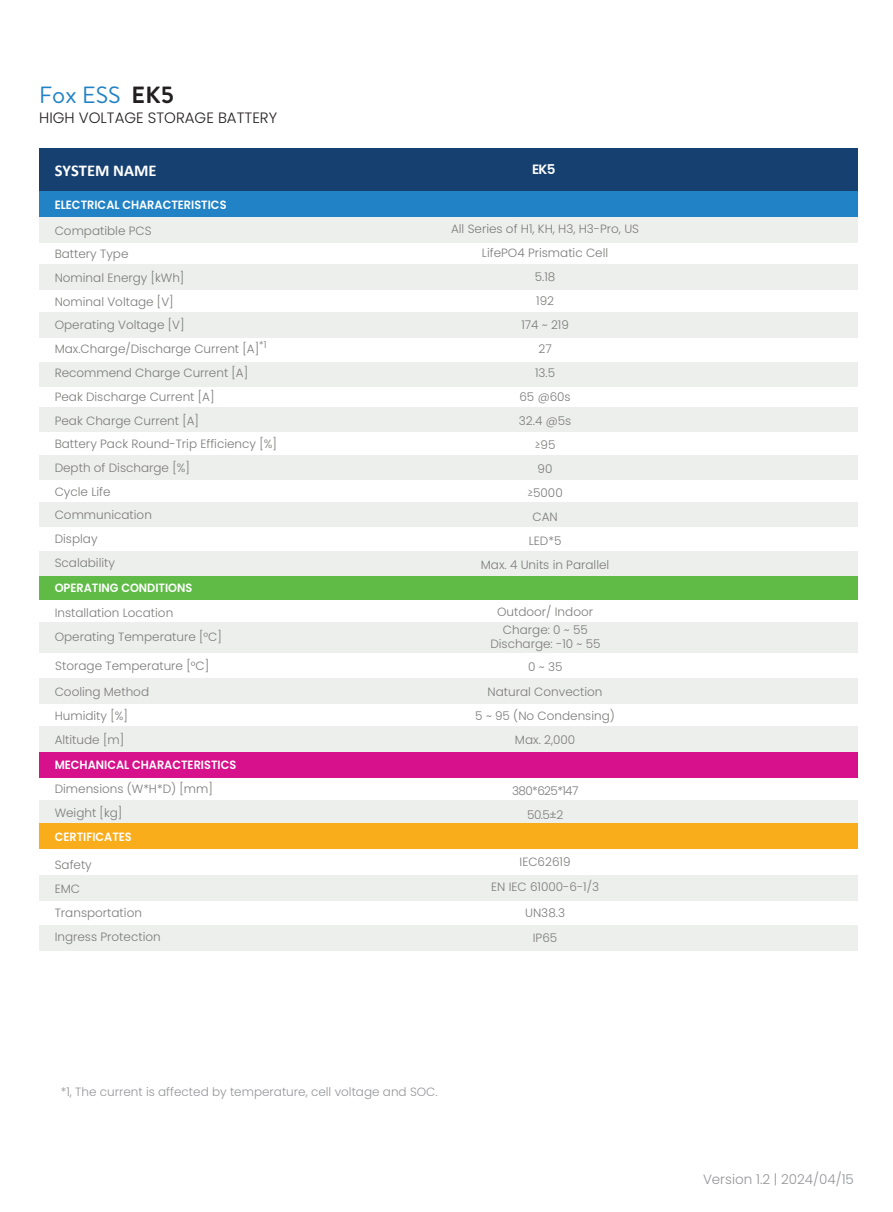
<style>
.page{position:relative;width:893px;height:1212px;background:#fff}
.page>*{position:absolute;margin:0;border:0;box-sizing:border-box;transform-origin:0 0}
.t1{font:23.4px "Brandon Text";color:#2183c5}
.t2{font:700 16.5px "Calibri";color:#fff}
.t3{font:300 15px "Poppins";color:#231f20}
.t4{font:300 13.5px "Poppins";color:#939598}
.t5{font:600 13.5px "Poppins";color:#fff}
.t6{font:300 12px/24px "Poppins";color:#7b7b7a}
.t7{font:600 12px "Poppins";color:#fff;scale:.94 1}
.t8{font:300 12px "Poppins";color:#939598}
.t9{font:300 12px/24px "Poppins";letter-spacing:-.05em;color:#7b7b7a;text-align:center}
.t10{font:300 9.6px "Poppins";color:#7b7b7a}
.s1{font-weight:700;color:#231f20}
</style>
<div class="page">
<div style="left:39px;top:148px;width:818px;height:43px;background:#15406f"></div>
<div style="left:39px;top:191px;width:818px;height:26px;background:#2183c5"></div>
<div style="left:39px;top:217px;width:818px;height:26px;background:#edefed"></div>
<div style="left:39px;top:574px;width:818px;height:26px;background:#5fbb46"></div>
<div style="left:39px;top:265px;width:818px;height:25px;background:#edefed"></div>
<div style="left:39px;top:312px;width:818px;height:26px;background:#edefed"></div>
<div style="left:39px;top:362px;width:818px;height:24px;background:#edefed"></div>
<div style="left:39px;top:407px;width:818px;height:25px;background:#edefed"></div>
<div style="left:39px;top:455px;width:818px;height:25px;background:#edefed"></div>
<div style="left:39px;top:502px;width:818px;height:25px;background:#edefed"></div>
<div style="left:39px;top:551px;width:818px;height:25px;background:#edefed"></div>
<div style="left:39px;top:622px;width:818px;height:31px;background:#edefed"></div>
<div style="left:39px;top:678px;width:818px;height:25px;background:#edefed"></div>
<div style="left:39px;top:726px;width:818px;height:26px;background:#edefed"></div>
<div style="left:39px;top:800px;width:818px;height:25px;background:#edefed"></div>
<div style="left:39px;top:875px;width:818px;height:25px;background:#edefed"></div>
<div style="left:39px;top:925px;width:818px;height:26px;background:#edefed"></div>
<div style="left:39px;top:752px;width:818px;height:26px;background:#d7108b"></div>
<div style="left:39px;top:823px;width:818px;height:26px;background:#f9ad1b"></div>
<h1 class="t1" style="left:39px;top:78px;width:136px">Fox ESS <span class="s1">EK5</span></h1>
<p class="t3" style="left:39px;top:109px;width:239px">HIGH VOLTAGE STORAGE BATTERY</p>
<h2 class="t2" style="left:55px;top:159px;width:103px">SYSTEM NAME</h2>
<p class="t5" style="left:532px;top:162px;width:25px">EK5</p>
<p class="t7" style="left:55px;top:198px;width:184px">ELECTRICAL CHARACTERISTICS</p>
<p class="t6" style="left:55px;top:219px;width:206px">Compatible PCS<br>Battery Type<br>Nominal Energy [kWh]<br>Nominal Voltage [V]<br>Operating Voltage [V]<br>Max.Charge/Discharge Current [A]</p>
<p class="t10" style="left:259px;top:339px;width:9px">*1</p>
<p class="t6" style="left:55px;top:361px;width:224px">Recommend Charge Current [A]<br>Peak Discharge Current [A]<br>Peak Charge Current [A]<br>Battery Pack Round-Trip Efficiency [%]<br>Depth of Discharge [%]<br>Cycle Life<br>Communication<br>Display<br>Scalability</p>
<p class="t7" style="left:55px;top:580px;width:148px">OPERATING CONDITIONS</p>
<p class="t6" style="left:55px;top:600px;width:169px">Installation Location<br>Operating Temperature [°C]</p>
<p class="t6" style="left:55px;top:653px;width:155px">Storage Temperature [°C]</p>
<p class="t6" style="left:55px;top:680px;width:96px">Cooling Method<br>Humidity [%]<br>Altitude [m]</p>
<p class="t7" style="left:55px;top:758px;width:195px">MECHANICAL CHARACTERISTICS</p>
<p class="t6" style="left:55px;top:777px;width:160px">Dimensions (W*H*D) [mm]<br>Weight [kg]</p>
<p class="t7" style="left:55px;top:829px;width:84px">CERTIFICATES</p>
<p class="t6" style="left:55px;top:853px;width:108px">Safety<br>EMC<br>Transportation<br>Ingress Protection</p>
<p class="t6" style="left:451px;top:217px;width:190px;text-align:center">All Series of H1, KH, H3, H3-Pro, US<br>LifePO4 Prismatic Cell<br>5.18<br>192<br>174 ~ 219<br>27<br>13.5<br>65 @60s<br>32.4 @5s<br>≥95<br>90<br>≥5000<br>CAN<br>LED*5<br>Max. 4 Units in Parallel</p>
<p class="t6" style="left:497px;top:600px;width:97px">Outdoor/ Indoor</p>
<p class="t6" style="left:490px;top:623px;width:112px;line-height:13.5px;text-align:center">Charge: 0 ~ 55<br>Discharge: -10 ~ 55</p>
<p class="t6" style="left:528px;top:655px;width:36px">0 ~ 35</p>
<p class="t6" style="left:475px;top:680px;width:141px;text-align:center">Natural Convection<br>5 ~ 95 (No Condensing)<br>Max. 2,000</p>
<p class="t9" style="left:512px;top:778px;width:68px">380*625*147<br>50.5±2</p>
<p class="t6" style="left:491px;top:849px;width:109px;line-height:25.5px;text-align:center">IEC62619<br>EN IEC 61000-6-1/3<br>UN38.3<br>IP65</p>
<p class="t8" style="left:61px;top:1085px;width:379px">*1, The current is affected by temperature, cell voltage and SOC.</p>
<p class="t4" style="left:703px;top:1171px;width:152px">Version 1.2 | 2024/04/15</p>
</div>
